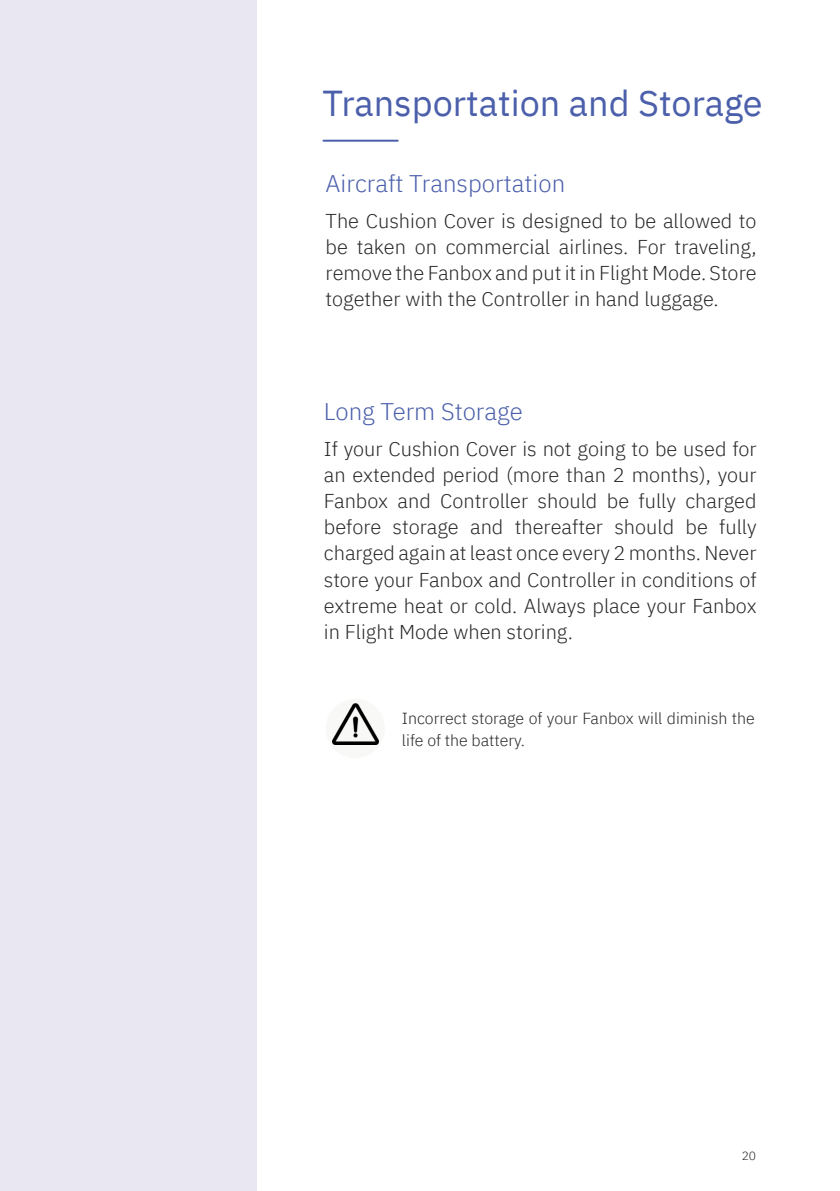
<style>
.page{position:relative;width:840px;height:1191px;background:#fff}
.page>*{position:absolute;margin:0;border:0;box-sizing:border-box;transform-origin:0 0}
.t1{font:36px "IBM Plex Sans";color:#4b5fab}
.Sub_Title_Left_Align{font:300 24px "IBM Plex Sans";color:#4b5fab}
.Body_Copy{font:300 20px/26px "IBM Plex Sans";color:#262727;text-align:justify}
.Support_Body_Copy{font:300 16px/22px "IBM Plex Sans";color:#262727}
.t2{font:300 12px "IBM Plex Sans";color:#231f20}
</style>
<div class="page">
<hr style="left:323px;top:140px;width:74px;height:2px;background:#4b5fab">
<div style="left:325px;top:699px;width:59px;height:59px;background:#f8f8f7;border-radius:50%"></div>
<div style="left:0;top:0;width:257px;height:1191px;background:#e9e7f2"></div>
<img style="left:332px;top:703px;width:46px;height:41px">
<p class="t1" style="left:322px;top:76px;width:441px">Transportation and Storage</p>
<p class="Sub_Title_Left_Align" style="left:325px;top:166px;width:241px">Aircraft Transportation</p>
<p class="Body_Copy" style="left:325px;top:206px;width:432px">The Cushion Cover is designed to be allowed to be taken on commercial airlines. For traveling, remove the Fanbox and put it in Flight Mode. Store together with the Controller in hand luggage.</p>
<p class="Sub_Title_Left_Align" style="left:324px;top:394px;width:200px">Long Term Storage</p>
<p class="Body_Copy" style="left:324px;top:435px;width:434px">If your Cushion Cover is not going to be used for an extended period (more than 2 months), your Fanbox and Controller should be fully charged before storage and thereafter should be fully charged again at least once every 2 months. Never store your Fanbox and Controller in conditions of extreme heat or cold. Always place your Fanbox in Flight Mode when storing.</p>
<p class="Support_Body_Copy" style="left:401px;top:705px;width:354px">Incorrect storage of your Fanbox will diminish the life of the battery.</p>
<p class="t2" style="left:741px;top:1146px;width:16px">20</p>
</div>
